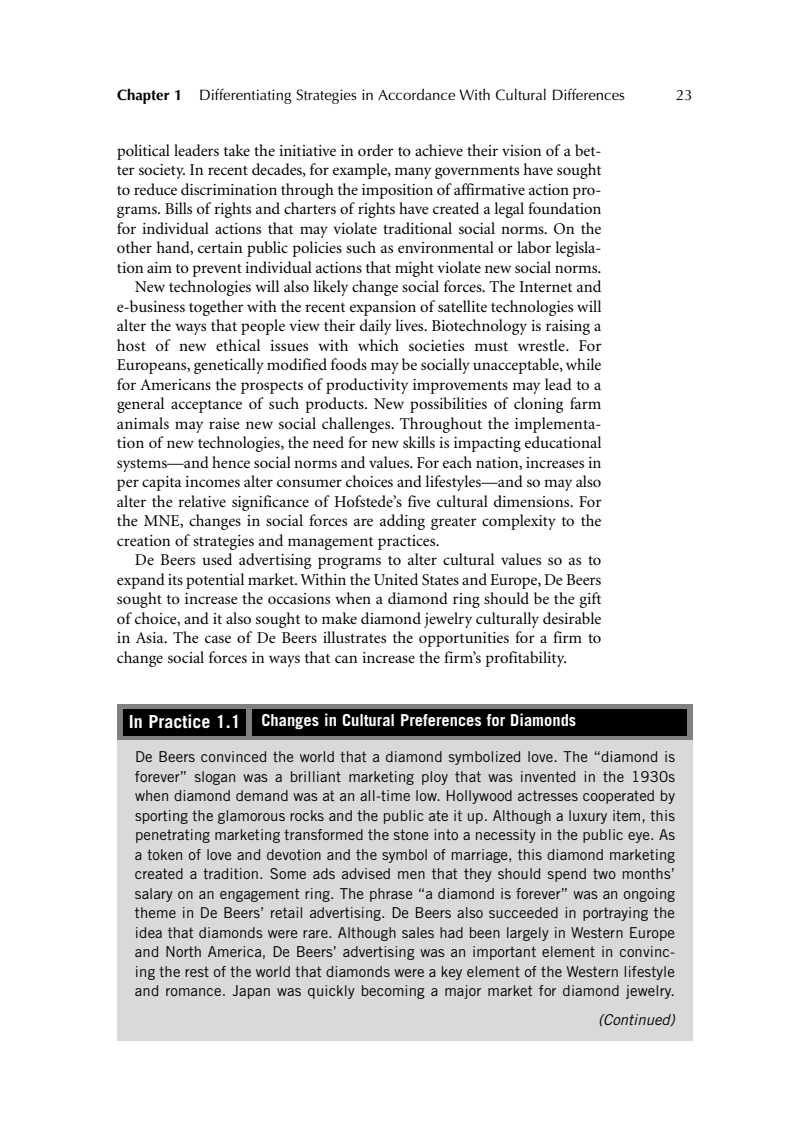
<style>
.page{position:relative;width:810px;height:1134px;background:#fff}
.page>*{position:absolute;margin:0;border:0;box-sizing:border-box;transform-origin:0 0}
.t1{font:16.5px "Minion";color:#000}
.t2{font:700 16.5px "Trade Gothic";color:#fff}
.t3{font:15px/19.5px "Trade Gothic";letter-spacing:.005em;color:#000;text-align:justify}
.t4{font:15px "Optima";color:#000}
.t5{font:italic 15px "Trade Gothic";color:#000}
.s1{font-weight:700}
.s2{font-size:18px}
</style>
<div class="page">
<div style="left:117px;top:735px;width:576px;height:305px;background:#d9d9d9"></div>
<div style="left:117px;top:704px;width:576px;height:36px;background:#808080"></div>
<div style="left:123px;top:709px;width:122px;height:27px;background:#000"></div>
<div style="left:252px;top:709px;width:435px;height:27px;background:#000"></div>
<p class="t4" style="left:117px;top:89px;width:510px"><span class="s1">Chapter 1</span> Differentiating Strategies in Accordance With Cultural Differences</p>
<p class="t4" style="left:676px;top:89px;width:18px">23</p>
<p class="t1" style="left:117px;top:144px;width:486px">political leaders take the initiative in order to achieve their vision of a bet-</p>
<p class="t1" style="left:117px;top:163px;width:486px">ter society. In recent decades, for example, many governments have sought</p>
<p class="t1" style="left:117px;top:183px;width:486px">to reduce discrimination through the imposition of affirmative action pro-</p>
<p class="t1" style="left:117px;top:203px;width:486px">grams. Bills of rights and charters of rights have created a legal foundation</p>
<p class="t1" style="left:117px;top:222px;width:486px">for individual actions that may violate traditional social norms. On the</p>
<p class="t1" style="left:117px;top:242px;width:486px">other hand, certain public policies such as environmental or labor legisla-</p>
<p class="t1" style="left:117px;top:261px;width:486px">tion aim to prevent individual actions that might violate new social norms.</p>
<p class="t1" style="left:135px;top:281px;width:468px">New technologies will also likely change social forces. The Internet and</p>
<p class="t1" style="left:117px;top:300px;width:486px">e-business together with the recent expansion of satellite technologies will</p>
<p class="t1" style="left:117px;top:320px;width:486px">alter the ways that people view their daily lives. Biotechnology is raising a</p>
<p class="t1" style="left:117px;top:339px;width:486px">host of new ethical issues with which societies must wrestle. For</p>
<p class="t1" style="left:117px;top:359px;width:486px">Europeans, genetically modified foods may be socially unacceptable, while</p>
<p class="t1" style="left:117px;top:378px;width:486px">for Americans the prospects of productivity improvements may lead to a</p>
<p class="t1" style="left:117px;top:398px;width:486px">general acceptance of such products. New possibilities of cloning farm</p>
<p class="t1" style="left:117px;top:417px;width:486px">animals may raise new social challenges. Throughout the implementa-</p>
<p class="t1" style="left:117px;top:437px;width:486px">tion of new technologies, the need for new skills is impacting educational</p>
<p class="t1" style="left:117px;top:456px;width:486px">systems—and hence social norms and values. For each nation, increases in</p>
<p class="t1" style="left:117px;top:476px;width:486px">per capita incomes alter consumer choices and lifestyles—and so may also</p>
<p class="t1" style="left:117px;top:495px;width:486px">alter the relative significance of Hofstede’s five cultural dimensions. For</p>
<p class="t1" style="left:117px;top:515px;width:486px">the MNE, changes in social forces are adding greater complexity to the</p>
<p class="t1" style="left:117px;top:534px;width:324px">creation of strategies and management practices.</p>
<p class="t1" style="left:135px;top:554px;width:468px">De Beers used advertising programs to alter cultural values so as to</p>
<p class="t1" style="left:117px;top:573px;width:486px">expand its potential market.Within the United States and Europe, De Beers</p>
<p class="t1" style="left:117px;top:593px;width:486px">sought to increase the occasions when a diamond ring should be the gift</p>
<p class="t1" style="left:117px;top:612px;width:486px">of choice, and it also sought to make diamond jewelry culturally desirable</p>
<p class="t1" style="left:117px;top:632px;width:486px">in Asia. The case of De Beers illustrates the opportunities for a firm to</p>
<p class="t1" style="left:117px;top:651px;width:452px">change social forces in ways that can increase the firm’s profitability.</p>
<p class="t2" style="left:129px;top:715px;width:449px"><span class="s2">In Practice 1.1</span> Changes in Cultural Preferences for Diamonds</p>
<p class="t3" style="left:135px;top:748px;width:542px">De Beers convinced the world that a diamond symbolized love. The “diamond is forever” slogan was a brilliant marketing ploy that was invented in the 1930s when diamond demand was at an all-time low. Hollywood actresses cooperated by sporting the glamorous rocks and the public ate it up. Although a luxury item, this penetrating marketing transformed the stone into a necessity in the public eye. As a token of love and devotion and the symbol of marriage, this diamond marketing created a tradition. Some ads advised men that they should spend two months’ salary on an engagement ring. The phrase “a diamond is forever” was an ongoing theme in De Beers’ retail advertising. De Beers also succeeded in portraying the idea that diamonds were rare. Although sales had been largely in Western Europe and North America, De Beers’ advertising was an important element in convinc&shy;ing the rest of the world that diamonds were a key element of the Western lifestyle and romance. Japan was quickly becoming a major market for diamond jewelry.</p>
<p class="t5" style="left:598px;top:1014px;width:78px">(Continued)</p>
</div>
